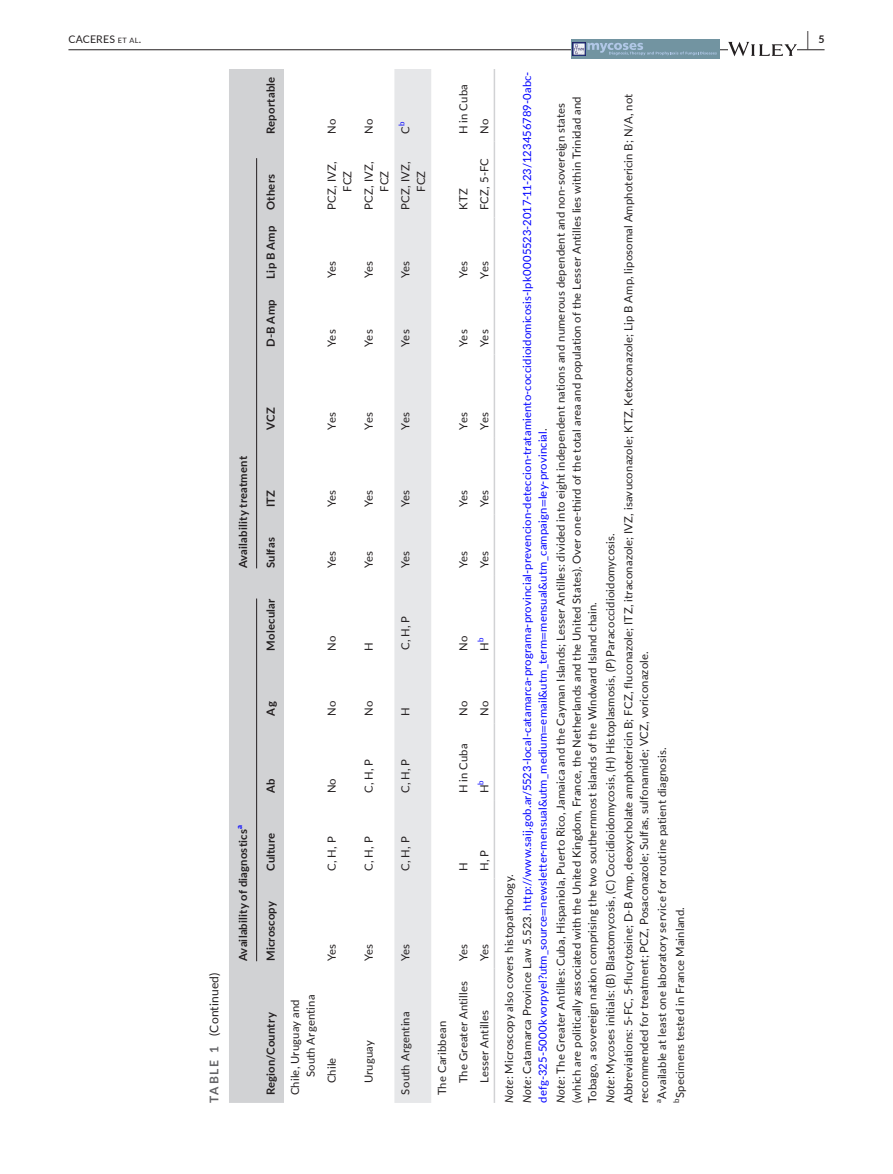
<style>
.page{position:relative;width:893px;height:1174px;background:#fff}
.page>*{position:absolute;margin:0;border:0;box-sizing:border-box;transform-origin:0 0}
.t1{font:700 19.5px "Lato";color:#231f20;scale:.43 1}
.t2{font:12px "Lato";letter-spacing:.015em;color:#231f20}
.t3{font:11.25px/15.8px "Lato";letter-spacing:.015em;color:#231f20}
.t4{font:11.25px/18px "Lato";letter-spacing:.015em;color:#00f}
.t5{font:700 11.25px "Lato";letter-spacing:.015em;color:#231f20}
.t6{font:10.5px "Lato";letter-spacing:.02em;color:#231f20}
.t7{font:7.8px "Lato";color:#00f}
.t8{font:7.8px "Lato";color:#231f20}
.t9{font:700 7.8px "Lato";color:#00f}
.s1{font-size:7.35px}
.s2{font-weight:700;color:#636366}
.s3{font-style:italic;color:#231f20}
.s4{color:#231f20}
.s5{color:#00f}
.s6{font-family:"STIX";color:#00f}
.s7{font-style:italic}
</style>
<div class="page">
<hr style="left:68px;top:49px;width:756px;height:1px;background:#231f20">
<div style="left:571px;top:39px;width:149px;height:20px;background:#7294a1"></div>
<svg style="left:572px;top:43px;width:145px;height:12px"></svg>
<svg style="left:728px;top:42px;width:69px;height:14px"></svg>
<div style="left:229px;top:69px;width:55px;height:1034px;background:#d1d2d4"></div>
<div style="left:394px;top:69px;width:37px;height:1034px;background:#e6e7e9"></div>
<hr style="left:494px;top:968px;width:1px;height:134px;background:#d1d2d4">
<hr style="left:494px;top:878px;width:1px;height:90px;background:#d1d2d4">
<hr style="left:494px;top:801px;width:1px;height:77px;background:#d1d2d4">
<hr style="left:494px;top:723px;width:1px;height:78px;background:#d1d2d4">
<hr style="left:494px;top:658px;width:1px;height:65px;background:#d1d2d4">
<hr style="left:494px;top:576px;width:1px;height:82px;background:#d1d2d4">
<hr style="left:494px;top:515px;width:1px;height:61px;background:#d1d2d4">
<hr style="left:494px;top:437px;width:1px;height:78px;background:#d1d2d4">
<hr style="left:494px;top:354px;width:1px;height:83px;background:#d1d2d4">
<hr style="left:494px;top:286px;width:1px;height:68px;background:#d1d2d4">
<hr style="left:494px;top:217px;width:1px;height:69px;background:#d1d2d4">
<hr style="left:494px;top:142px;width:1px;height:75px;background:#d1d2d4">
<hr style="left:494px;top:69px;width:1px;height:73px;background:#d1d2d4">
<hr style="left:256px;top:598px;width:1px;height:363px;background:#231f20">
<hr style="left:256px;top:158px;width:1px;height:410px;background:#231f20">
<p class="t6" style="left:68px;top:31px;width:74px">CACERES <span class="s1">et al</span>.</p>
<h1 class="t1" style="left:807px;top:25px;width:43px">| <sup>5</sup></h1>
<p class="t2" style="left:206px;top:1102px;width:132px;rotate:-90deg"><span class="s2">TABLE 1</span> (Continued)</p>
<p class="t5" style="left:235px;top:568px;width:114px;rotate:-90deg">Availability treatment</p>
<p class="t9" style="left:234px;top:829px;width:5px;rotate:-90deg">a</p>
<p class="t5" style="left:235px;top:961px;width:133px;rotate:-90deg">Availability of diagnostics</p>
<p class="t5" style="left:262px;top:134px;width:59px;rotate:-90deg">Reportable</p>
<p class="t5" style="left:262px;top:210px;width:37px;rotate:-90deg">Others</p>
<p class="t5" style="left:262px;top:278px;width:54px;rotate:-90deg">Lip B Amp</p>
<p class="t5" style="left:262px;top:347px;width:49px;rotate:-90deg">D-B Amp</p>
<p class="t5" style="left:262px;top:429px;width:24px;rotate:-90deg">VCZ</p>
<p class="t3" style="left:323px;top:134px;width:17px;rotate:-90deg">No</p>
<p class="t3" style="left:360px;top:134px;width:17px;rotate:-90deg">No</p>
<p class="t7" style="left:396px;top:126px;width:6px;rotate:-90deg">b</p>
<p class="t3" style="left:397px;top:134px;width:9px;rotate:-90deg">C</p>
<p class="t3" style="left:455px;top:134px;width:51px;rotate:-90deg">H in Cuba</p>
<p class="t3" style="left:476px;top:134px;width:17px;rotate:-90deg">No</p>
<p class="t3" style="left:323px;top:192px;width:32px;text-indent:-18px;rotate:-90deg">PCZ, IVZ,<br>FCZ</p>
<p class="t3" style="left:360px;top:192px;width:32px;text-indent:-18px;rotate:-90deg">PCZ, IVZ,<br>FCZ</p>
<p class="t3" style="left:397px;top:192px;width:32px;text-indent:-18px;rotate:-90deg">PCZ, IVZ,<br>FCZ</p>
<p class="t3" style="left:455px;top:210px;width:23px;rotate:-90deg">KTZ</p>
<p class="t3" style="left:476px;top:210px;width:53px;rotate:-90deg">FCZ, 5-FC</p>
<p class="t3" style="left:323px;top:278px;width:19px;rotate:-90deg">Yes</p>
<p class="t3" style="left:360px;top:278px;width:19px;rotate:-90deg">Yes</p>
<p class="t3" style="left:397px;top:278px;width:19px;rotate:-90deg">Yes</p>
<p class="t3" style="left:455px;top:278px;width:19px;rotate:-90deg">Yes</p>
<p class="t3" style="left:476px;top:278px;width:19px;rotate:-90deg">Yes</p>
<p class="t3" style="left:323px;top:347px;width:19px;rotate:-90deg">Yes</p>
<p class="t3" style="left:360px;top:347px;width:19px;rotate:-90deg">Yes</p>
<p class="t3" style="left:397px;top:347px;width:19px;rotate:-90deg">Yes</p>
<p class="t3" style="left:455px;top:347px;width:19px;rotate:-90deg">Yes</p>
<p class="t3" style="left:476px;top:347px;width:19px;rotate:-90deg">Yes</p>
<p class="t3" style="left:323px;top:429px;width:19px;rotate:-90deg">Yes</p>
<p class="t3" style="left:360px;top:429px;width:19px;rotate:-90deg">Yes</p>
<p class="t3" style="left:397px;top:429px;width:19px;rotate:-90deg">Yes</p>
<p class="t3" style="left:455px;top:429px;width:19px;rotate:-90deg">Yes</p>
<p class="t3" style="left:476px;top:429px;width:19px;rotate:-90deg">Yes</p>
<p class="t5" style="left:262px;top:507px;width:19px;rotate:-90deg">ITZ</p>
<p class="t5" style="left:262px;top:568px;width:33px;rotate:-90deg">Sulfas</p>
<p class="t5" style="left:262px;top:650px;width:53px;rotate:-90deg">Molecular</p>
<p class="t5" style="left:262px;top:715px;width:16px;rotate:-90deg">Ag</p>
<p class="t3" style="left:323px;top:507px;width:19px;rotate:-90deg">Yes</p>
<p class="t3" style="left:323px;top:568px;width:19px;rotate:-90deg">Yes</p>
<p class="t3" style="left:323px;top:650px;width:17px;rotate:-90deg">No</p>
<p class="t3" style="left:323px;top:715px;width:17px;rotate:-90deg">No</p>
<p class="t5" style="left:262px;top:793px;width:16px;rotate:-90deg">Ab</p>
<p class="t3" style="left:323px;top:793px;width:17px;rotate:-90deg">No</p>
<p class="t5" style="left:262px;top:871px;width:40px;rotate:-90deg">Culture</p>
<p class="t5" style="left:262px;top:961px;width:62px;rotate:-90deg">Microscopy</p>
<p class="t5" style="left:262px;top:1095px;width:84px;rotate:-90deg">Region/Country</p>
<p class="t3" style="left:323px;top:871px;width:36px;rotate:-90deg">C, H, P</p>
<p class="t3" style="left:323px;top:961px;width:19px;rotate:-90deg">Yes</p>
<p class="t3" style="left:287px;top:1077px;width:84px;text-indent:-18px;rotate:-90deg">Chile, Uruguay and<br>South Argentina</p>
<p class="t3" style="left:323px;top:1083px;width:27px;rotate:-90deg">Chile</p>
<p class="t3" style="left:360px;top:507px;width:19px;rotate:-90deg">Yes</p>
<p class="t3" style="left:397px;top:507px;width:19px;rotate:-90deg">Yes</p>
<p class="t3" style="left:455px;top:507px;width:19px;rotate:-90deg">Yes</p>
<p class="t3" style="left:476px;top:507px;width:19px;rotate:-90deg">Yes</p>
<p class="t3" style="left:360px;top:568px;width:19px;rotate:-90deg">Yes</p>
<p class="t3" style="left:397px;top:568px;width:19px;rotate:-90deg">Yes</p>
<p class="t3" style="left:455px;top:568px;width:19px;rotate:-90deg">Yes</p>
<p class="t3" style="left:476px;top:568px;width:19px;rotate:-90deg">Yes</p>
<p class="t3" style="left:360px;top:650px;width:10px;rotate:-90deg">H</p>
<p class="t3" style="left:397px;top:650px;width:36px;rotate:-90deg">C, H, P</p>
<p class="t3" style="left:455px;top:650px;width:17px;rotate:-90deg">No</p>
<p class="t7" style="left:475px;top:642px;width:6px;rotate:-90deg">b</p>
<p class="t3" style="left:476px;top:650px;width:10px;rotate:-90deg">H</p>
<p class="t3" style="left:360px;top:715px;width:17px;rotate:-90deg">No</p>
<p class="t3" style="left:397px;top:715px;width:10px;rotate:-90deg">H</p>
<p class="t3" style="left:455px;top:715px;width:17px;rotate:-90deg">No</p>
<p class="t3" style="left:476px;top:715px;width:17px;rotate:-90deg">No</p>
<p class="t3" style="left:360px;top:793px;width:36px;rotate:-90deg">C, H, P</p>
<p class="t3" style="left:397px;top:793px;width:36px;rotate:-90deg">C, H, P</p>
<p class="t3" style="left:455px;top:793px;width:51px;rotate:-90deg">H in Cuba</p>
<p class="t7" style="left:475px;top:784px;width:6px;rotate:-90deg">b</p>
<p class="t3" style="left:476px;top:793px;width:10px;rotate:-90deg">H</p>
<p class="t3" style="left:360px;top:871px;width:36px;rotate:-90deg">C, H, P</p>
<p class="t3" style="left:397px;top:871px;width:36px;rotate:-90deg">C, H, P</p>
<p class="t3" style="left:455px;top:871px;width:10px;rotate:-90deg">H</p>
<p class="t3" style="left:476px;top:871px;width:23px;rotate:-90deg">H, P</p>
<p class="t3" style="left:360px;top:961px;width:19px;rotate:-90deg">Yes</p>
<p class="t3" style="left:360px;top:1083px;width:45px;rotate:-90deg">Uruguay</p>
<p class="t3" style="left:397px;top:961px;width:19px;rotate:-90deg">Yes</p>
<p class="t3" style="left:397px;top:1095px;width:85px;rotate:-90deg">S outh Argentina</p>
<p class="t3" style="left:455px;top:961px;width:19px;rotate:-90deg">Yes</p>
<p class="t3" style="left:431px;top:1083px;width:104px;line-height:21px;text-indent:-12px;rotate:-90deg">The Caribbean<br>The Greater Antilles</p>
<p class="t3" style="left:476px;top:961px;width:19px;rotate:-90deg">Yes</p>
<p class="t3" style="left:476px;top:1083px;width:75px;rotate:-90deg">Lesser Antilles</p>
<p class="t4" style="left:500px;top:1102px;width:1033px;rotate:-90deg"><span class="s3">Note</span><span class="s4">: Microscopy also covers histopathology.<br></span><span class="s3">Note</span><span class="s4">: Catamarca Province Law 5.523.</span> http://www.saij.gob.ar/5523-local-catamarca-programa-provincial-prevencion-deteccion-tratamiento-coccidioidomicosis-lpk0005523-2017-11-23/123456789-0abc-</p>
<p class="t3" style="left:533px;top:1103px;width:1001px;line-height:18px;rotate:-90deg"><span class="s5">defg-325-5000kvorpyel?utm_source</span><span class="s6">=</span><span class="s5">newsletter-mensual&amp;utm_medium</span><span class="s6">=</span><span class="s5">email&amp;utm_term</span><span class="s6">=</span><span class="s5">mensual&amp;utm_campaign</span><span class="s6">=</span><span class="s5">ley-provincial</span>.<br><span class="s7">Note</span>: The Greater Antilles: Cuba, Hispaniola, Puerto Rico, Jamaica and the Cayman Islands; Lesser Antilles: divided into eight independent nations and numerous dependent and non-sovereign states</p>
<p class="t3" style="left:568px;top:1103px;width:1008px;rotate:-90deg">(which are politically associated with the United Kingdom, France, the Netherlands and the United States). Over one-third of the total area and population of the Lesser Antilles lies within Trinidad and<br>Tobago, a sovereign nation comprising the two southernmost islands of the Windward Island chain.</p>
<p class="t3" style="left:601px;top:1103px;width:1011px;line-height:18px;rotate:-90deg"><span class="s7">Note</span>: Mycoses initials: (B) Blastomycosis, (C) Coccidioidomycosis, (H) Histoplasmosis, (P) Paracoccidioidomycosis.<br>Abbreviations: 5-FC, 5-flucytosine; D-B Amp, deoxycholate amphotericin B; FCZ, fluconazole; ITZ, itraconazole; IVZ, isavuconazole; KTZ, Ketoconazole; Lip B Amp, liposomal Amphotericin B; N/A, not</p>
<p class="t3" style="left:636px;top:1103px;width:453px;rotate:-90deg">recommended for treatment; PCZ, Posaconazole; Sulfas, sulfonamide; VCZ, voriconazole.</p>
<p class="t3" style="left:654px;top:1098px;width:352px;rotate:-90deg">Available at least one laboratory service for routine patient diagnosis.</p>
<p class="t3" style="left:672px;top:1098px;width:193px;rotate:-90deg">Specimens tested in France Mainland.</p>
<p class="t8" style="left:671px;top:1102px;width:6px;rotate:-90deg">b</p>
<p class="t8" style="left:653px;top:1102px;width:5px;rotate:-90deg">a</p>
</div>
